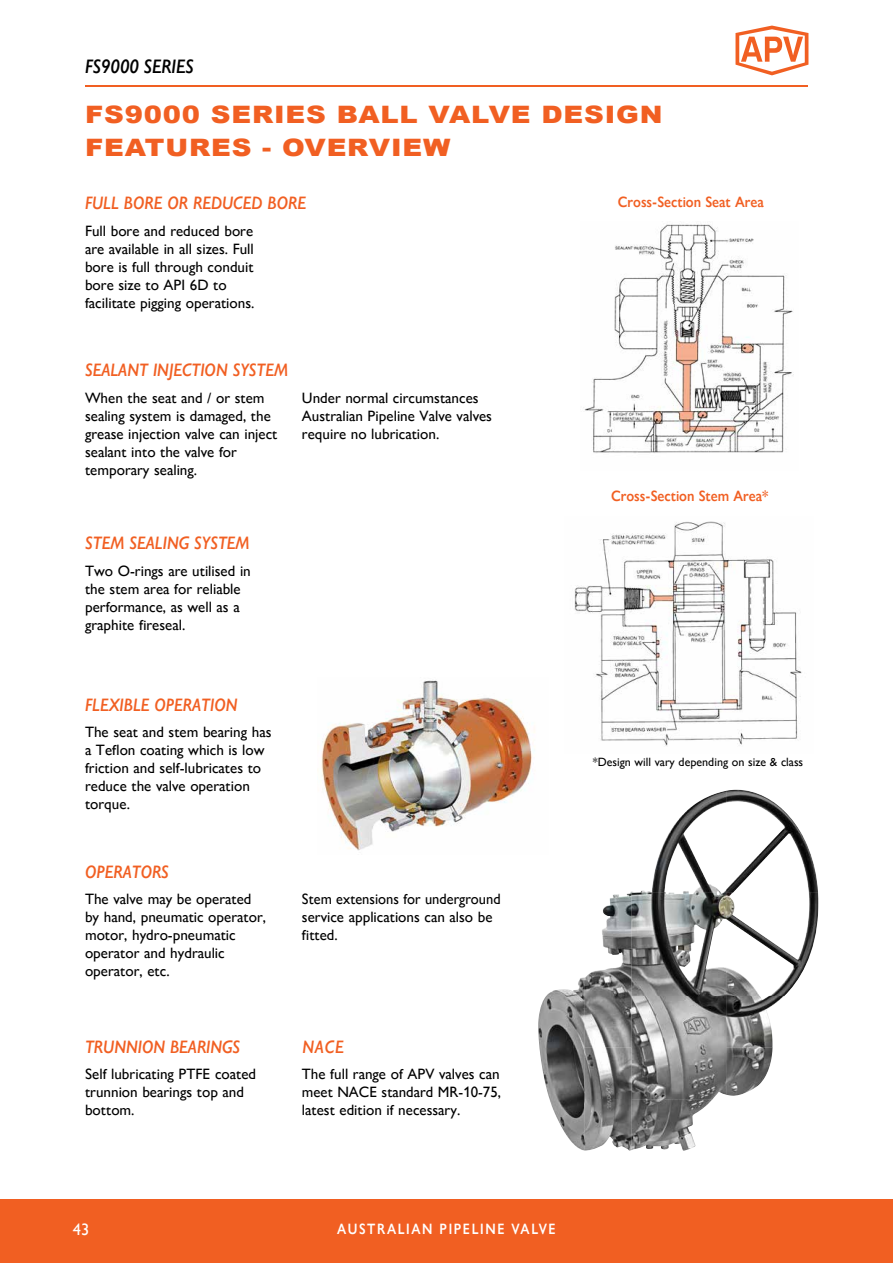
<style>
.page{position:relative;width:893px;height:1263px;background:#fff}
.page>*{position:absolute;margin:0;border:0;box-sizing:border-box;transform-origin:0 0}
.t1{font:900 24px/33px "Arial";letter-spacing:.03em;color:#f15f22;scale:1.14 1}
.t2{font:italic 600 19.5px "Gill Sans Nova";color:#000;scale:.9 1}
.t3{font:italic 600 18px "Gill Sans Nova";color:#f15f22;scale:.9 1}
.t4{font:500 16.5px "Gill Sans Nova";color:#fff}
.t5{font:500 15px/18px "Gill Sans Nova";color:#000}
.t6{font:500 15px/18px "Gill Sans Nova";color:#000;scale:.96 1}
.t7{font:600 15px "Gill Sans Nova";color:#f15f22;scale:.9 1}
.t8{font:600 15px "Gill Sans Nova";letter-spacing:.13em;color:#fff;scale:.85 1}
.t9{font:500 12px "Gill Sans Nova";color:#000}
</style>
<div class="page">
<img style="left:632px;top:790px;width:186px;height:206px">
<img style="left:584px;top:891px;width:48px;height:260px">
<img style="left:538px;top:977px;width:46px;height:173px">
<img style="left:631px;top:996px;width:95px;height:103px">
<img style="left:726px;top:996px;width:58px;height:51px">
<img style="left:726px;top:1047px;width:47px;height:49px">
<img style="left:631px;top:1099px;width:82px;height:52px">
<img style="left:321px;top:680px;width:214px;height:171px">
<img style="left:583px;top:224px;width:211px;height:229px">
<img style="left:574px;top:521px;width:228px;height:225px">
<hr style="left:85px;top:85px;width:723px;height:2px;background:#f15f22">
<svg style="left:735px;top:26px;width:73px;height:49px"></svg>
<div style="left:0;top:1199px;width:893px;height:64px;background:#f15f22"></div>
<h2 class="t2" style="left:85px;top:55px;width:122px">FS9000 SERIES</h2>
<h1 class="t1" style="left:85px;top:98px;width:508px">FS9000 SERIES BALL VALVE DESIGN<br>FEATURES - OVERVIEW</h1>
<p class="t3" style="left:85px;top:192px;width:247px">FULL BORE OR REDUCED BORE</p>
<p class="t5" style="left:85px;top:222px;width:171px">Full bore and reduced bore are available in all sizes. Full bore is full through conduit bore size to API 6D to facilitate pigging operations.</p>
<p class="t3" style="left:85px;top:359px;width:227px">SEALANT INJECTION SYSTEM</p>
<p class="t5" style="left:85px;top:389px;width:194px">When the seat and / or stem sealing system is damaged, the grease injection valve can inject sealant into the valve for temporary sealing.</p>
<p class="t5" style="left:302px;top:389px;width:192px">Under normal circumstances<br>Australian Pipeline Valve valves require no lubrication.</p>
<p class="t3" style="left:85px;top:532px;width:185px">STEM SEALING SYSTEM</p>
<p class="t5" style="left:85px;top:561px;width:167px">Two O-rings are utilised in the stem area for reliable performance, as well as a graphite fireseal.</p>
<p class="t3" style="left:85px;top:694px;width:171px">FLEXIBLE OPERATION</p>
<p class="t5" style="left:85px;top:723px;width:188px">The seat and stem bearing has a Teflon coating which is low friction and self-lubricates to reduce the valve operation torque.</p>
<p class="t3" style="left:85px;top:860px;width:95px">OPERATORS</p>
<p class="t5" style="left:85px;top:890px;width:183px">The valve may be operated by hand, pneumatic operator, motor, hydro-pneumatic operator and hydraulic operator, etc.</p>
<p class="t6" style="left:302px;top:890px;width:209px">Stem extensions for underground service applications can also be fitted.</p>
<p class="t3" style="left:85px;top:1036px;width:174px">TRUNNION BEARINGS</p>
<p class="t3" style="left:302px;top:1036px;width:47px">NACE</p>
<p class="t5" style="left:85px;top:1065px;width:173px">Self lubricating PTFE coated trunnion bearings top and bottom.</p>
<p class="t5" style="left:302px;top:1065px;width:201px;text-align:justify">The full range of APV valves can meet NACE standard MR-10-75, latest edition if necessary.</p>
<p class="t7" style="left:618px;top:192px;width:164px">Cross-Section Seat Area</p>
<p class="t7" style="left:611px;top:486px;width:176px">Cross-Section Stem Area*</p>
<p class="t9" style="left:593px;top:754px;width:212px">*Design will vary depending on size &amp; class</p>
<p class="t4" style="left:73px;top:1219px;width:18px">43</p>
<p class="t8" style="left:337px;top:1219px;width:258px">AUSTRALIAN PIPELINE VALVE</p>
</div>
